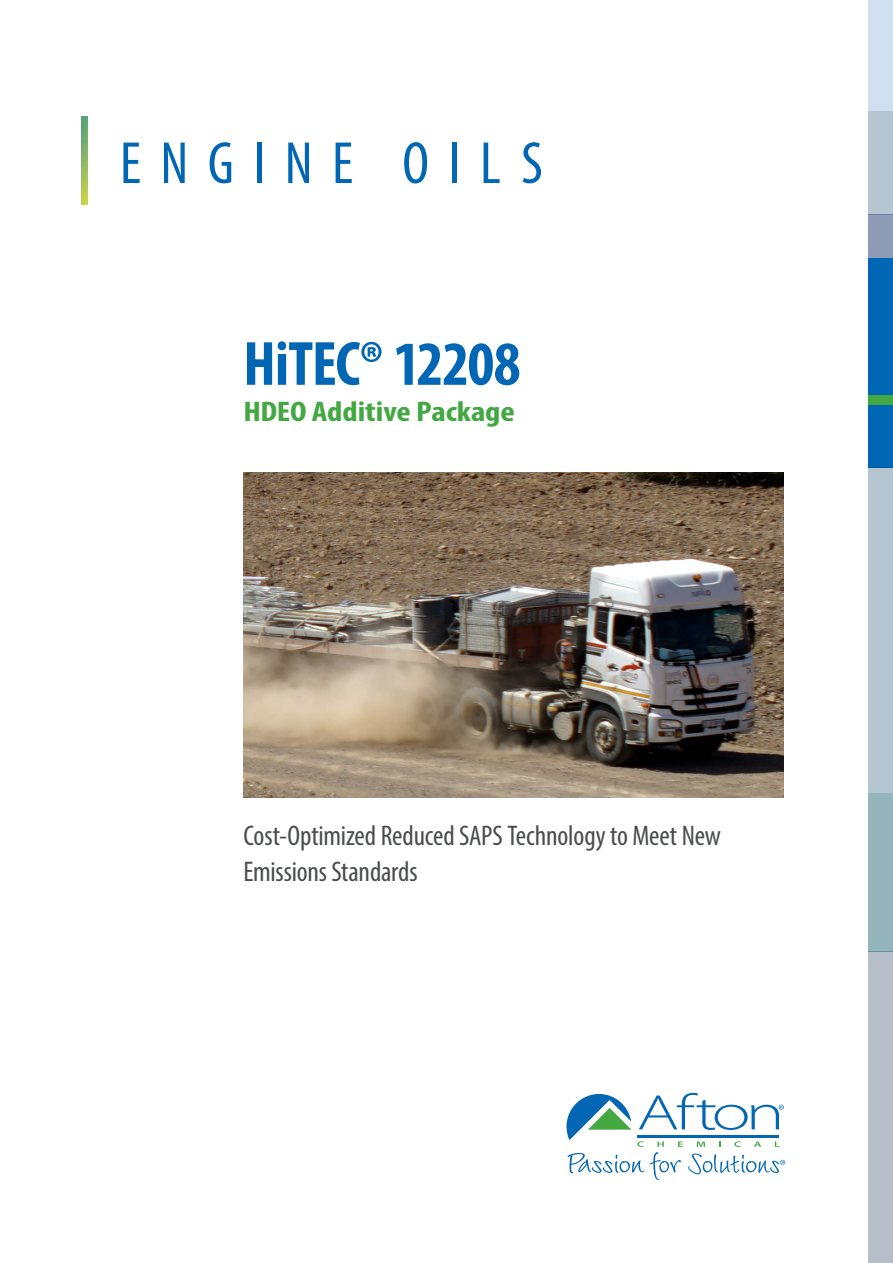
<style>
.page{position:relative;width:893px;height:1263px;background:#fff}
.page>*{position:absolute;margin:0;border:0;box-sizing:border-box;transform-origin:0 0}
.t1{font:700 condensed 63px "Myriad Pro";letter-spacing:-.02em;color:#0166b3}
.t2{font:condensed 60px "Myriad Pro";letter-spacing:.325em;color:#0166b3}
.t3{font:condensed 28.5px/36px "Myriad Pro";letter-spacing:-.005em;color:#4b4c4d}
.t4{font:700 condensed 28.5px "Myriad Pro";letter-spacing:-.005em;color:#43a842;scale:1.2 1}
</style>
<div class="page">
<div style="left:868px;top:0;width:25px;height:111px;background:#cfe1f1"></div>
<div style="left:868px;top:111px;width:25px;height:103px;background:#b5c6d3"></div>
<div style="left:868px;top:214px;width:25px;height:44px;background:#8f9cb8"></div>
<div style="left:868px;top:258px;width:25px;height:210px;background:#0166b3"></div>
<div style="left:868px;top:395px;width:25px;height:10px;background:#43a842"></div>
<div style="left:868px;top:468px;width:25px;height:325px;background:#b5c6d3"></div>
<div style="left:868px;top:793px;width:25px;height:158px;background:#95b5bc"></div>
<div style="left:868px;top:951px;width:25px;height:312px;background:#b6bfc9"></div>
<img style="left:81px;top:117px;width:6px;height:87px">
<hr style="left:638px;top:1135px;width:141px;height:3px;background:#0166b3">
<svg style="left:637px;top:1141px;width:7px;height:6px"></svg>
<svg style="left:566px;top:1094px;width:65px;height:46px"></svg>
<svg style="left:639px;top:1093px;width:145px;height:37px"></svg>
<svg style="left:568px;top:1153px;width:76px;height:20px"></svg>
<svg style="left:650px;top:1141px;width:135px;height:39px"></svg>
<img style="left:243px;top:472px;width:540px;height:326px">
<h2 class="t2" style="left:120px;top:127px;width:424px">ENGINE OILS</h2>
<p class="t1" style="left:243px;top:324px;width:279px">HiTEC® 12208</p>
<p class="t4" style="left:243px;top:393px;width:228px">HDEO Additive Package</p>
<p class="t3" style="left:243px;top:817px;width:479px">Cost-Optimized Reduced SAPS Technology to Meet New<br>Emissions Standards</p>
</div>
